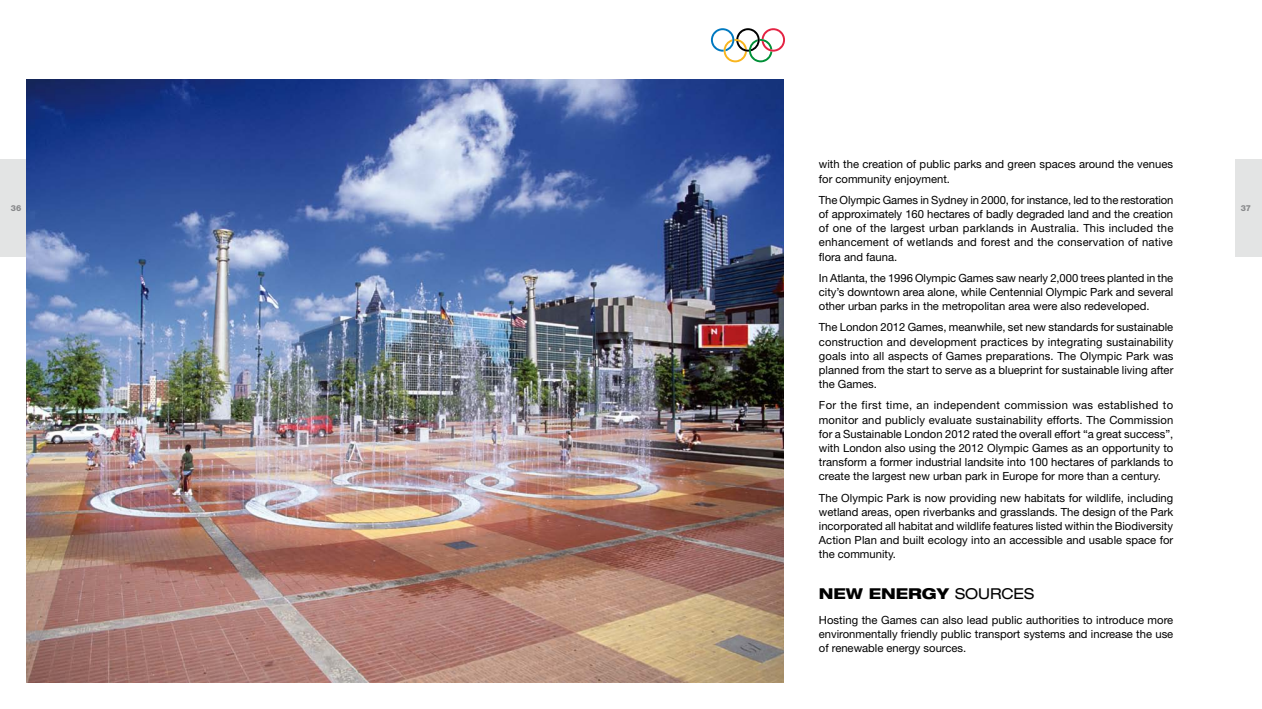
<style>
.page{position:relative;width:1262px;height:709px;background:#fff}
.page>*{position:absolute;margin:0;border:0;box-sizing:border-box;transform-origin:0 0}
.t1{font:800 expanded 15px "Helvetica Neue LT Std";color:#000}
.t2{font:11.25px/14.1px "Helvetica Neue LT Std";color:#000;text-align:justify}
.t3{font:800 8.25px "Helvetica Neue LT Std";color:#87888a}
.s1{font-weight:400}
</style>
<div class="page">
<div style="left:1235px;top:159px;width:26px;height:98px;background:#e3e4e4"></div>
<div style="left:0;top:159px;width:27px;height:98px;background:#e3e4e4"></div>
<svg style="left:711px;top:28px;width:74px;height:34px"></svg>
<img style="left:27px;top:80px;width:756px;height:602px">
<p class="t2" style="left:819px;top:157px;width:356px">with the creation of public parks and green spaces around the venues for community enjoyment.</p>
<p class="t2" style="left:819px;top:193px;width:356px">The Olympic Games in Sydney in 2000, for instance, led to the restoration of approximately 160 hectares of badly degraded land and the creation of one of the largest urban parklands in Australia. This included the enhancement of wetlands and forest and the conservation of native flora and fauna.</p>
<p class="t2" style="left:819px;top:270px;width:356px">In Atlanta, the 1996 Olympic Games saw nearly 2,000 trees planted in the city’s downtown area alone, while Centennial Olympic Park and several other urban parks in the metropolitan area were also redeveloped.</p>
<p class="t2" style="left:819px;top:320px;width:356px">The London 2012 Games, meanwhile, set new standards for sustainable construction and development practices by integrating sustainability goals into all aspects of Games preparations. The Olympic Park was planned from the start to serve as a blueprint for sustainable living after the Games.</p>
<p class="t2" style="left:819px;top:398px;width:356px">For the first time, an independent commission was established to monitor and publicly evaluate sustainability efforts. The Commission for a Sustainable London 2012 rated the overall effort “a great success”, with London also using the 2012 Olympic Games as an opportunity to transform a former industrial landsite into 100 hectares of parklands to create the largest new urban park in Europe for more than a century.</p>
<p class="t2" style="left:819px;top:490px;width:356px">The Olympic Park is now providing new habitats for wildlife, including wetland areas, open riverbanks and grasslands. The design of the Park incorporated all habitat and wildlife features listed within the Biodiversity Action Plan and built ecology into an accessible and usable space for the community.</p>
<h1 class="t1" style="left:819px;top:584px;width:217px">NEW ENERGY <span class="s1">SOURCES</span></h1>
<p class="t2" style="left:819px;top:612px;width:356px">Hosting the Games can also lead public authorities to introduce more environmentally friendly public transport systems and increase the use of renewable energy sources.</p>
<p class="t3" style="left:11px;top:203px;width:12px">36</p>
<p class="t3" style="left:1240px;top:203px;width:12px">37</p>
</div>
